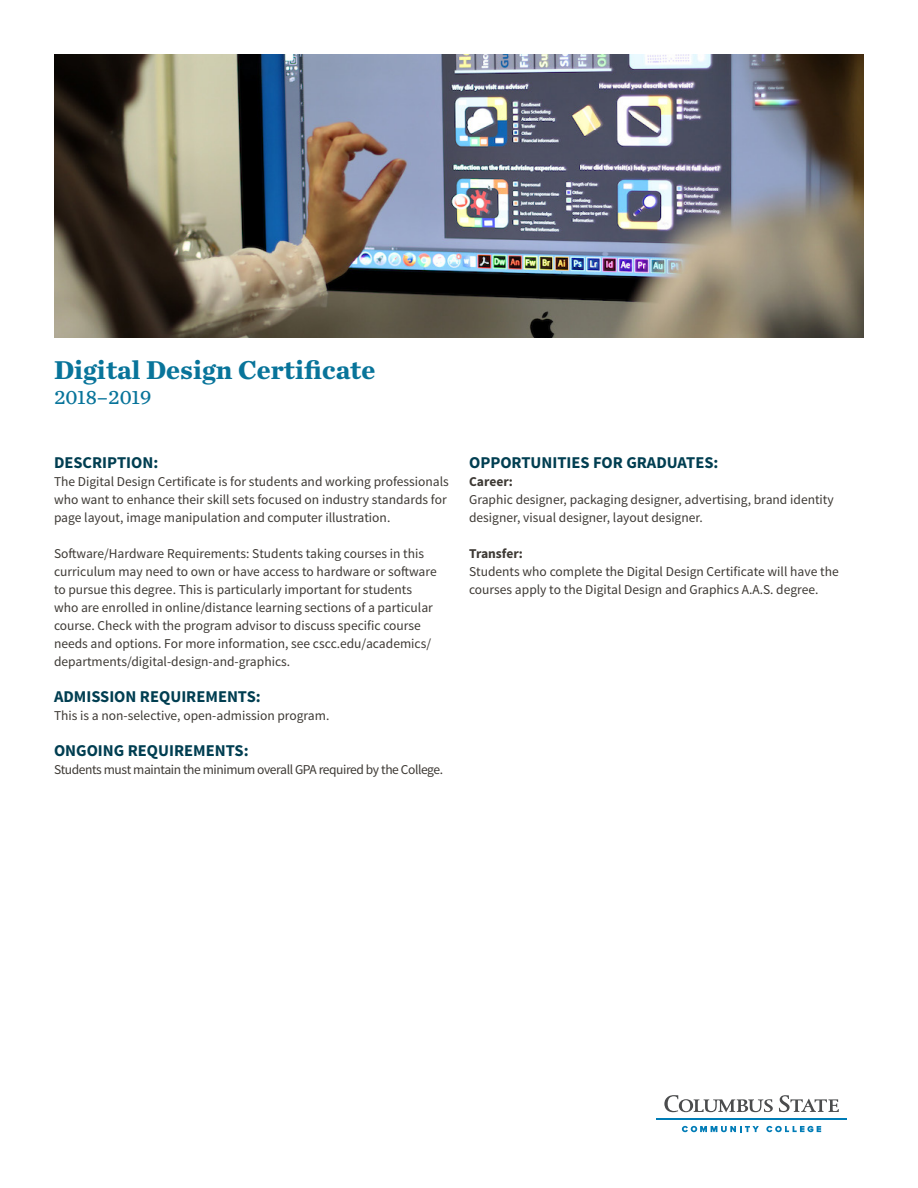
<style>
.page{position:relative;width:918px;height:1188px;background:#fff}
.page>*{position:absolute;margin:0;border:0;box-sizing:border-box;transform-origin:0 0}
.t1{font:700 27px "Chronicle Text G3";color:#08749a}
.degree_type{font:21px "Chronicle Text G3";color:#08749a}
.sub1{font:700 16.5px "Source Sans Pro";color:#013e51}
.body{font:13.5px/18px "Source Sans Pro";color:#3d3934}
.body-2{font:13.5px "Source Sans Pro";letter-spacing:-.03em;color:#3d3934}
.sub2{font:700 13.5px "Source Sans Pro";color:#3d3934}
</style>
<div class="page">
<img style="left:54px;top:54px;width:810px;height:284px">
<svg style="left:664px;top:1095px;width:109px;height:17px"></svg>
<svg style="left:779px;top:1095px;width:60px;height:17px"></svg>
<svg style="left:682px;top:1126px;width:77px;height:6px"></svg>
<svg style="left:766px;top:1126px;width:55px;height:6px"></svg>
<hr style="left:656px;top:1118px;width:191px;height:2px;background:#007cb6">
<p class="t1" style="left:54px;top:348px;width:323px">Digital Design Certificate</p>
<p class="degree_type" style="left:54px;top:381px;width:99px">2018–2019</p>
<p class="sub1" style="left:54px;top:452px;width:106px">DESCRIPTION:</p>
<p class="body" style="left:54px;top:473px;width:396px">The Digital Design Certificate is for students and working professionals who want to enhance their skill sets focused on industry standards for page layout, image manipulation and computer illustration.</p>
<p class="body" style="left:54px;top:545px;width:384px">Software/Hardware Requirements: Students taking courses in this curriculum may need to own or have access to hardware or software to pursue this degree. This is particularly important for students who are enrolled in online/distance learning sections of a particular course. Check with the program advisor to discuss specific course needs and options. For more information, see cscc.edu/academics/ departments/digital-design-and-graphics.</p>
<p class="sub1" style="left:54px;top:686px;width:208px">ADMISSION REQUIREMENTS:</p>
<p class="body" style="left:54px;top:707px;width:277px">This is a non-selective, open-admission program.</p>
<p class="sub1" style="left:54px;top:740px;width:196px">ONGOING REQUIREMENTS:</p>
<p class="body-2" style="left:54px;top:761px;width:391px">Students must maintain the minimum overall GPA required by the College.</p>
<p class="sub1" style="left:469px;top:452px;width:251px">OPPORTUNITIES FOR GRADUATES:</p>
<p class="sub2" style="left:469px;top:473px;width:45px">Career:</p>
<p class="body" style="left:469px;top:491px;width:366px">Graphic designer, packaging designer, advertising, brand identity designer, visual designer, layout designer.</p>
<p class="sub2" style="left:469px;top:545px;width:55px">Transfer:</p>
<p class="body" style="left:469px;top:563px;width:371px">Students who complete the Digital Design Certificate will have the courses apply to the Digital Design and Graphics A.A.S. degree.</p>
</div>
